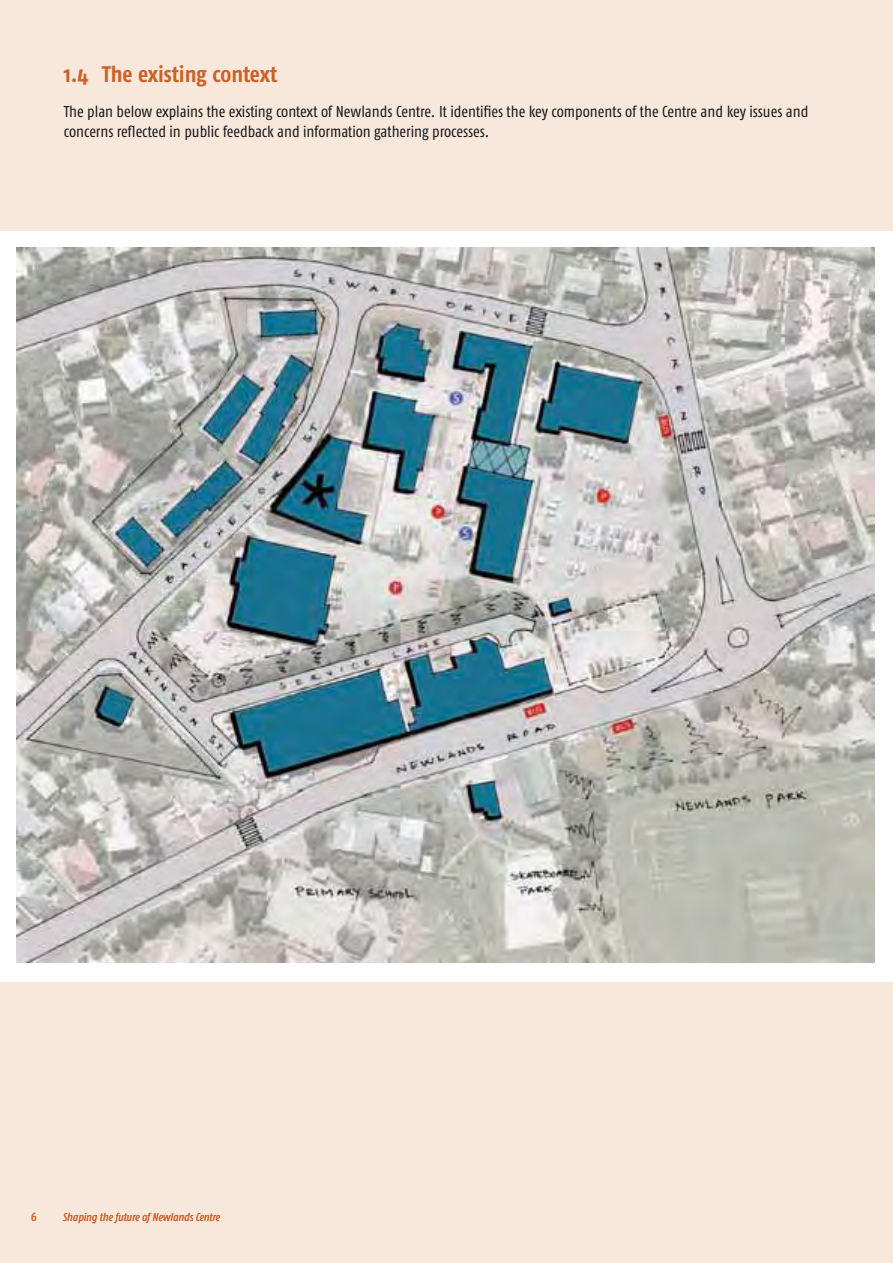
<style>
.page{position:relative;width:893px;height:1263px;background:#fff}
.page>*{position:absolute;margin:0;border:0;box-sizing:border-box;transform-origin:0 0}
.t1{font:700 22.5px "Fago Co";color:#cc612a}
.t2{font:15.75px/20.5px "Fago Co";color:#161619}
.t3{font:12px "Fago Co Regular Lf";color:#cc612a}
.t4{font:italic 11.25px "Fago Co";color:#cc612a}
</style>
<div class="page">
<div style="left:0;top:0;width:893px;height:231px;background:#f7e8db"></div>
<div style="left:0;top:982px;width:893px;height:281px;background:#f7e8db"></div>
<img style="left:17px;top:247px;width:857px;height:715px">
<h1 class="t1" style="left:64px;top:66px;width:215px">1.4 The existing context</h1>
<p class="t2" style="left:64px;top:102px;width:746px">The plan below explains the existing context of Newlands Centre. It identifies the key components of the Centre and key issues and concerns reflected in public feedback and information gathering processes.</p>
<p class="t3" style="left:31px;top:1211px;width:7px">6</p>
<p class="t4" style="left:63px;top:1213px;width:158px">Shaping the future of Newlands Centre</p>
</div>
